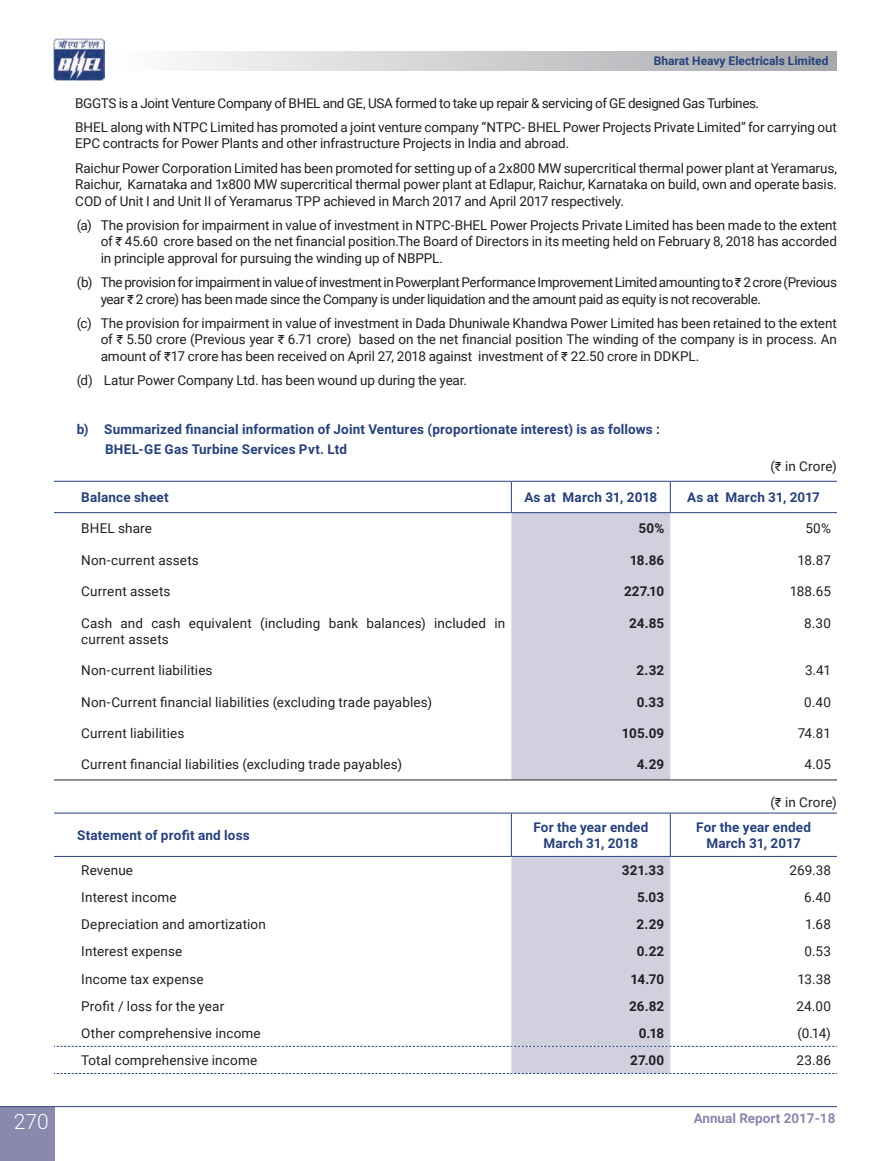
<style>
.page{position:relative;width:891px;height:1161px;background:#fff}
.page>*{position:absolute;margin:0;border:0;box-sizing:border-box;transform-origin:0 0}
.t1{font:300 21px "Roboto";color:#fff}
.t2{font:13.5px/16.2px "Roboto";letter-spacing:-.005em;color:#231f20}
.t3{font:700 13.5px/16.2px "Roboto";letter-spacing:.015em;color:#27417c;text-align:center}
.t4{font:13.5px/16.2px "Roboto";letter-spacing:-.03em;color:#231f20}
.t5{font:13.5px "Roboto";letter-spacing:.015em;color:#231f20}
.t6{font:700 13.5px "Roboto";letter-spacing:.005em;color:#231f20}
.t7{font:700 13.5px "Roboto";color:#8988ad}
.t8{font:700 12px "Roboto";color:#27417c}
.s1{font-family:"ITF Rupee"}
</style>
<div class="page">
<div style="left:0;top:1107px;width:54px;height:54px;background:#8988ad"></div>
<hr style="left:0;top:1106px;width:837px;height:1px;background:#27417c">
<div style="left:107px;top:51px;width:730px;height:19px;background:linear-gradient(to right,#fdfdfe,#a5a6aa)"></div>
<img style="left:53px;top:39px;width:51px;height:41px">
<div style="left:511px;top:513px;width:159px;height:267px;background:#d1d0df"></div>
<hr style="left:54px;top:481px;width:457px;height:1px;background:#27417c">
<hr style="left:511px;top:481px;width:159px;height:1px;background:#27417c">
<hr style="left:511px;top:482px;width:1px;height:30px;background:#27417c">
<hr style="left:670px;top:481px;width:167px;height:1px;background:#27417c">
<hr style="left:670px;top:482px;width:1px;height:30px;background:#27417c">
<hr style="left:54px;top:512px;width:457px;height:1px;background:#27417c">
<hr style="left:511px;top:512px;width:159px;height:1px;background:#27417c">
<hr style="left:670px;top:512px;width:167px;height:1px;background:#27417c">
<hr style="left:54px;top:780px;width:457px;height:1px;background:#231f20">
<hr style="left:511px;top:780px;width:159px;height:1px;background:#231f20">
<hr style="left:670px;top:780px;width:167px;height:1px;background:#231f20">
<hr style="left:54px;top:813px;width:457px;height:1px;background:#27417c">
<hr style="left:511px;top:813px;width:159px;height:1px;background:#27417c">
<hr style="left:511px;top:813px;width:1px;height:43px;background:#27417c">
<hr style="left:670px;top:813px;width:167px;height:1px;background:#27417c">
<hr style="left:670px;top:813px;width:1px;height:43px;background:#27417c">
<svg style="left:54px;top:857px;width:783px;height:217px"></svg>
<hr style="left:54px;top:856px;width:457px;height:1px;background:#27417c">
<hr style="left:511px;top:856px;width:159px;height:1px;background:#27417c">
<hr style="left:670px;top:856px;width:167px;height:1px;background:#27417c">
<p class="t8" style="left:654px;top:53px;width:176px">Bharat Heavy Electricals Limited</p>
<p class="t2" style="left:75px;top:90px;width:763px;line-height:24.8px">BGGTS is a Joint Venture Company of BHEL and GE, USA formed to take up repair &amp; servicing of GE designed Gas Turbines.<br>BHEL along with NTPC Limited has promoted a joint venture company “NTPC- BHEL Power Projects Private Limited” for carrying out</p>
<p class="t2" style="left:75px;top:131px;width:763px;line-height:24.8px">EPC contracts for Power Plants and other infrastructure Projects in India and abroad.<br>Raichur Power Corporation Limited has been promoted for setting up of a 2x800 MW supercritical thermal power plant at Yeramarus,</p>
<p class="t2" style="left:75px;top:176px;width:763px">Raichur, Karnataka and 1x800 MW supercritical thermal power plant at Edlapur, Raichur, Karnataka on build, own and operate basis.<br>COD of Unit I and Unit II of Yeramarus TPP achieved in March 2017 and April 2017 respectively.</p>
<p class="t2" style="left:101px;top:217px;width:738px;text-align:justify;text-indent:-24px">(a) The provision for impairment in value of investment in NTPC-BHEL Power Projects Private Limited has been made to the extent of <span class="s1">J</span> 45.60 crore based on the net financial position.The Board of Directors in its meeting held on February 8, 2018 has accorded in principle approval for pursuing the winding up of NBPPL.</p>
<p class="t4" style="left:101px;top:274px;width:738px;text-indent:-24px">(b) The provision for impairment in value of investment in Powerplant Performance Improvement Limited amounting to <span class="s1">J</span> 2 crore (Previous year <span class="s1">J</span> 2 crore) has been made since the Company is under liquidation and the amount paid as equity is not recoverable.</p>
<p class="t2" style="left:101px;top:315px;width:738px;text-align:justify;text-indent:-24px">(c) The provision for impairment in value of investment in Dada Dhuniwale Khandwa Power Limited has been retained to the extent of <span class="s1">J</span> 5.50 crore (Previous year <span class="s1">J</span> 6.71 crore) based on the net financial position The winding of the company is in process. An amount of <span class="s1">J</span>17 crore has been received on April 27, 2018 against investment of <span class="s1">J</span> 22.50 crore in DDKPL.</p>
<p class="t2" style="left:77px;top:372px;width:392px">(d) Latur Power Company Ltd. has been wound up during the year.</p>
<p class="t3" style="left:105px;top:419px;width:556px;line-height:20.4px;text-align:left;text-indent:-28px">b) Summarized financial information of Joint Ventures (proportionate interest) is as follows :<br>BHEL-GE Gas Turbine Services Pvt. Ltd</p>
<p class="t2" style="left:770px;top:457px;width:68px">(<span class="s1">J</span> in Crore)</p>
<p class="t3" style="left:81px;top:489px;width:89px">Balance sheet</p>
<p class="t3" style="left:524px;top:489px;width:134px">As at March 31, 2018</p>
<p class="t3" style="left:687px;top:489px;width:134px">As at March 31, 2017</p>
<p class="t2" style="left:81px;top:520px;width:72px">BHEL share</p>
<p class="t6" style="left:639px;top:519px;width:27px">50%</p>
<p class="t2" style="left:805px;top:520px;width:27px">50%</p>
<p class="t5" style="left:81px;top:551px;width:119px">Non-current assets</p>
<p class="t6" style="left:630px;top:551px;width:36px">18.86</p>
<p class="t2" style="left:797px;top:551px;width:35px">18.87</p>
<p class="t5" style="left:81px;top:582px;width:91px">Current assets</p>
<p class="t6" style="left:624px;top:582px;width:42px">227.10</p>
<p class="t2" style="left:790px;top:583px;width:43px">188.65</p>
<p class="t2" style="left:81px;top:614px;width:426px">Cash and cash equivalent (including bank balances) included in current assets</p>
<p class="t6" style="left:629px;top:613px;width:37px">24.85</p>
<p class="t2" style="left:804px;top:614px;width:28px">8.30</p>
<p class="t2" style="left:81px;top:662px;width:133px">Non-current liabilities</p>
<p class="t6" style="left:637px;top:661px;width:29px">2.32</p>
<p class="t2" style="left:805px;top:662px;width:27px">3.41</p>
<p class="t2" style="left:81px;top:693px;width:352px">Non-Current financial liabilities (excluding trade payables)</p>
<p class="t6" style="left:637px;top:692px;width:29px">0.33</p>
<p class="t2" style="left:804px;top:693px;width:28px">0.40</p>
<p class="t2" style="left:81px;top:725px;width:105px">Current liabilities</p>
<p class="t6" style="left:622px;top:724px;width:44px">105.09</p>
<p class="t2" style="left:798px;top:725px;width:35px">74.81</p>
<p class="t2" style="left:81px;top:756px;width:322px">Current financial liabilities (excluding trade payables)</p>
<p class="t6" style="left:637px;top:755px;width:29px">4.29</p>
<p class="t2" style="left:805px;top:756px;width:28px">4.05</p>
<p class="t2" style="left:770px;top:793px;width:68px">(<span class="s1">J</span> in Crore)</p>
<p class="t3" style="left:77px;top:826px;width:174px">Statement of profit and loss</p>
<p class="t3" style="left:533px;top:818px;width:116px">For the year ended<br>March 31, 2018</p>
<p class="t3" style="left:696px;top:818px;width:116px">For the year ended<br>March 31, 2017</p>
<p class="t2" style="left:81px;top:862px;width:53px">Revenue</p>
<p class="t6" style="left:622px;top:861px;width:44px">321.33</p>
<p class="t2" style="left:790px;top:862px;width:43px">269.38</p>
<p class="t5" style="left:81px;top:888px;width:97px">Interest income</p>
<p class="t6" style="left:637px;top:888px;width:29px">5.03</p>
<p class="t2" style="left:804px;top:889px;width:28px">6.40</p>
<p class="t2" style="left:81px;top:916px;width:186px">Depreciation and amortization</p>
<p class="t6" style="left:637px;top:915px;width:29px">2.29</p>
<p class="t2" style="left:805px;top:916px;width:27px">1.68</p>
<p class="t2" style="left:81px;top:943px;width:103px">Interest expense</p>
<p class="t6" style="left:637px;top:942px;width:29px">0.22</p>
<p class="t2" style="left:804px;top:943px;width:28px">0.53</p>
<p class="t5" style="left:81px;top:969px;width:124px">Income tax expense</p>
<p class="t6" style="left:630px;top:969px;width:35px">14.70</p>
<p class="t2" style="left:797px;top:970px;width:35px">13.38</p>
<p class="t2" style="left:81px;top:997px;width:144px">Profit / loss for the year</p>
<p class="t6" style="left:629px;top:996px;width:37px">26.82</p>
<p class="t2" style="left:797px;top:997px;width:36px">24.00</p>
<p class="t5" style="left:81px;top:1024px;width:181px">Other comprehensive income</p>
<p class="t6" style="left:639px;top:1024px;width:27px">0.18</p>
<p class="t2" style="left:797px;top:1024px;width:35px">(0.14)</p>
<p class="t5" style="left:81px;top:1051px;width:177px">Total comprehensive income</p>
<p class="t6" style="left:630px;top:1051px;width:36px">27.00</p>
<p class="t2" style="left:797px;top:1052px;width:36px">23.86</p>
<h1 class="t1" style="left:14px;top:1107px;width:36px">270</h1>
<p class="t7" style="left:694px;top:1109px;width:143px">Annual Report 2017-18</p>
</div>
